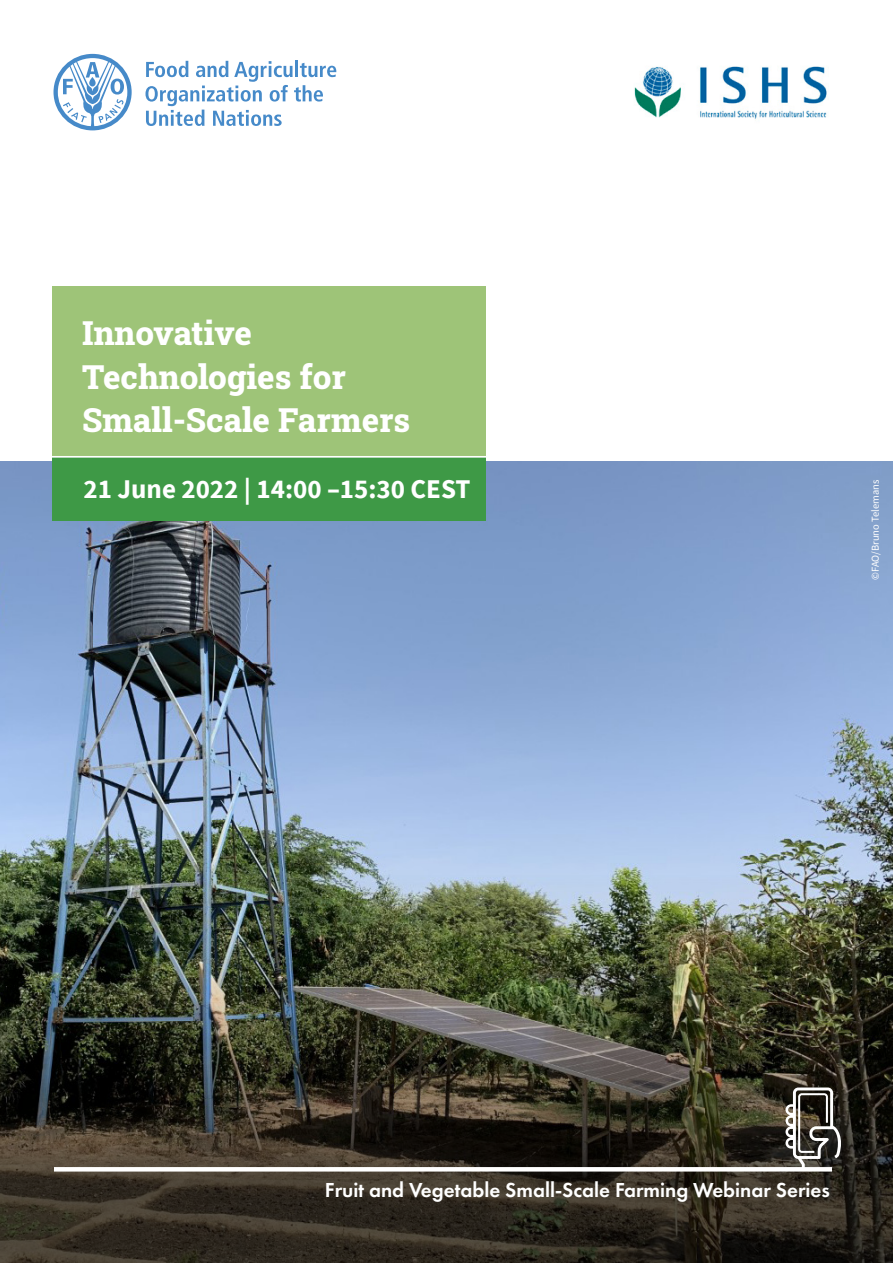
<style>
.page{position:relative;width:893px;height:1263px;background:#fff}
.page>*{position:absolute;margin:0;border:0;box-sizing:border-box;transform-origin:0 0}
.t1{font:800 33px/43.5px "Roboto Slab";color:#fff}
.t2{font:700 27px "Source Sans Pro";color:#fff}
.t3{font:21px "Futura Demi C";color:#fff}
.t4{font:10.5px "Source Sans Pro";color:#fff}
</style>
<div class="page">
<img style="left:0;top:308px;width:893px;height:955px">
<svg style="left:54px;top:54px;width:78px;height:76px"></svg>
<svg style="left:145px;top:61px;width:191px;height:65px"></svg>
<div style="left:53px;top:286px;width:433px;height:216px;background:#9ec478"></div>
<div style="left:53px;top:456px;width:433px;height:65px;background:#3e9946"></div>
<hr style="left:1px;top:456px;width:892px;height:2px;background:#fff">
<svg style="left:54px;top:1167px;width:778px;height:4px"></svg>
<img style="left:634px;top:66px;width:193px;height:54px">
<svg style="left:785px;top:1087px;width:59px;height:83px"></svg>
<p class="t1" style="left:82px;top:311px;width:330px">Innovative<br>Technologies for<br>Small-Scale Farmers</p>
<p class="t2" style="left:84px;top:470px;width:388px">21 June 2022 | 14:00 –15:30 CEST</p>
<p class="t4" style="left:869px;top:580px;width:101px;rotate:-90deg">©FAO/Bruno Telemans</p>
<p class="t3" style="left:325px;top:1177px;width:507px">Fruit and Vegetable Small-Scale Farming Webinar Series</p>
</div>
